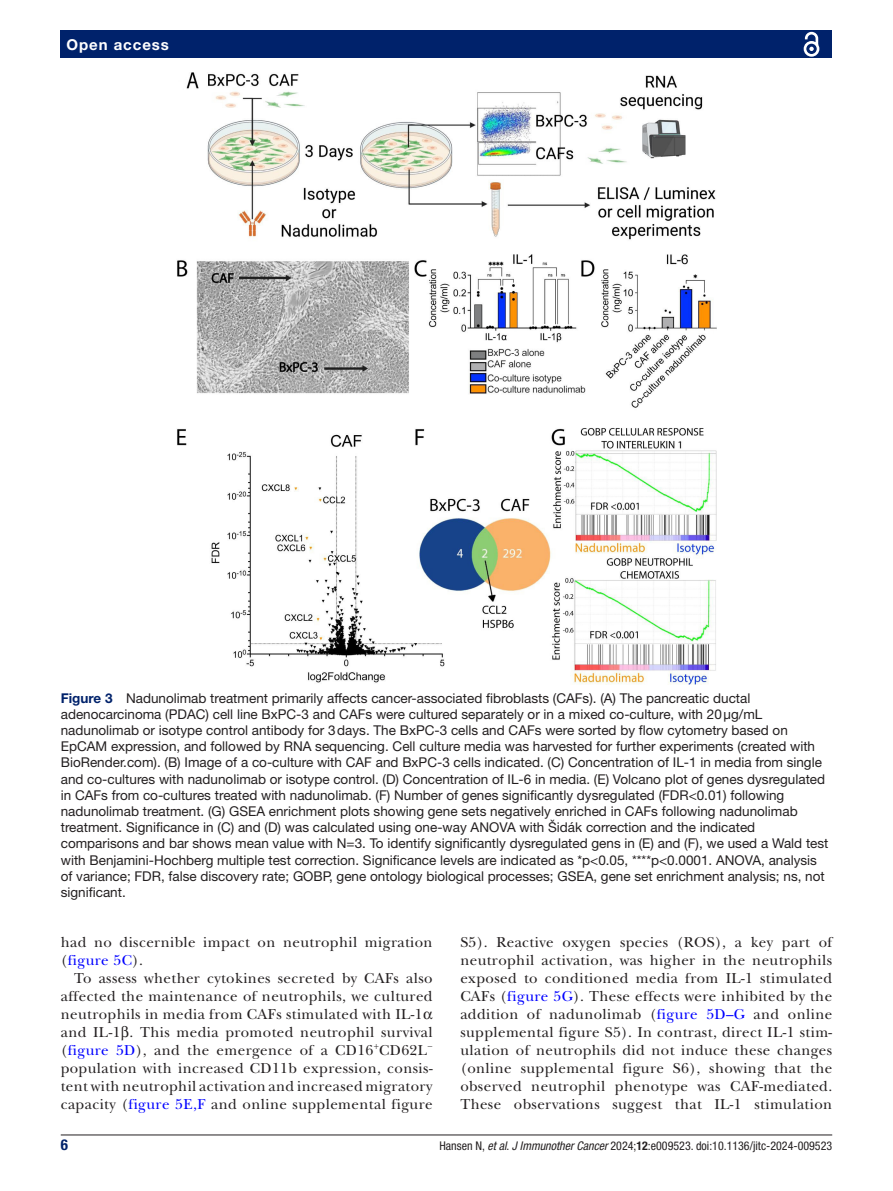
<style>
.page{position:relative;width:893px;height:1191px;background:#fff}
.page>*{position:absolute;margin:0;border:0;box-sizing:border-box;transform-origin:0 0}
.t1{font:15px/18px "New Baskerville";letter-spacing:.025em;color:#231f20}
.t2{font:700 15px "Helvetica Neue LT Std";letter-spacing:.065em;color:#fff}
.t3{font:700 condensed 15px "Helvetica Neue LT Std";color:#00226b}
.t4{font:13.5px/16.2px "Helvetica Neue LT Std";color:#231f20}
.t5{font:condensed 12px "Helvetica Neue LT Std";color:#231f20}
.s1{font-weight:700;color:#00226b}
.s2{color:#00f}
.s3{font-style:italic}
.s4{font-weight:700}
</style>
<div class="page">
<hr style="left:61px;top:1134px;width:771px;height:1px;background:#231f20">
<div style="left:61px;top:31px;width:771px;height:27px;background:#00226b"></div>
<svg style="left:803px;top:31px;width:17px;height:26px"></svg>
<img style="left:177px;top:73px;width:539px;height:612px">
<p class="t2" style="left:66px;top:35px;width:104px">Open access</p>
<p class="t4" style="left:61px;top:689px;width:769px"><span class="s1">Figure 3</span> Nadunolimab treatment primarily affects cancer-associated fibroblasts (CAFs). (A) The pancreatic ductal adenocarcinoma (PDAC) cell line BxPC-3 and CAFs were cultured separately or in a mixed co-culture, with 20µg/mL nadunolimab or isotype control antibody for 3days. The BxPC-3 cells and CAFs were sorted by flow cytometry based on EpCAM expression, and followed by RNA sequencing. Cell culture media was harvested for further experiments (created with BioRender.com). (B) Image of a co-culture with CAF and BxPC-3 cells indicated. (C) Concentration of IL-1 in media from single and co-cultures with nadunolimab or isotype control. (D) Concentration of IL-6 in media. (E) Volcano plot of genes dysregulated in CAFs from co-cultures treated with nadunolimab. (F) Number of genes significantly dysregulated (FDR&lt;0.01) following nadunolimab treatment. (G) GSEA enrichment plots showing gene sets negatively enriched in CAFs following nadunolimab treatment. Significance in (C) and (D) was calculated using one-way ANOVA with Šidák correction and the indicated comparisons and bar shows mean value with N=3. To identify significantly dysregulated gens in (E) and (F), we used a Wald test with Benjamini-Hochberg multiple test correction. Significance levels are indicated as *p&lt;0.05, ****p&lt;0.0001. ANOVA, analysis of variance; FDR, false discovery rate; GOBP, gene ontology biological processes; GSEA, gene set enrichment analysis; ns, not significant.</p>
<p class="t1" style="left:61px;top:933px;width:373px">had no discernible impact on neutrophil migration (<span class="s2">figure 5C</span>).</p>
<p class="t1" style="left:61px;top:969px;width:373px;text-indent:14px">To assess whether cytokines secreted by CAFs also affected the maintenance of neutrophils, we cultured neutrophils in media from CAFs stimulated with IL-1 and IL-1 . This media promoted neutrophil survival (<span class="s2">figure 5D</span>), and the emergence of a CD16<sup>+</sup>CD62L population with increased CD11b expression, consis&shy;tent with neutrophil activation and increased migratory capacity (<span class="s2">figure 5E,F</span> and online supplemental figure</p>
<p class="t1" style="left:460px;top:933px;width:373px;text-align:justify">S5). Reactive oxygen species (ROS), a key part of neutrophil activation, was higher in the neutrophils exposed to conditioned media from IL-1 stimulated CAFs (<span class="s2">figure 5G</span>). These effects were inhibited by the addition of nadunolimab (<span class="s2">figure 5D–G</span> and online supplemental figure S5). In contrast, direct IL-1 stim&shy;ulation of neutrophils did not induce these changes (online supplemental figure S6), showing that the observed neutrophil phenotype was CAF-mediated.<br>These observations suggest that IL-1 stimulation</p>
<p class="t3" style="left:61px;top:1135px;width:9px">6</p>
<p class="t5" style="left:440px;top:1138px;width:394px">Hansen N, <span class="s3">et al</span>. <span class="s3">J Immunother Cancer</span> 2024;<span class="s4">12</span>:e009523. doi:10.1136/jitc-2024-009523</p>
</div>
